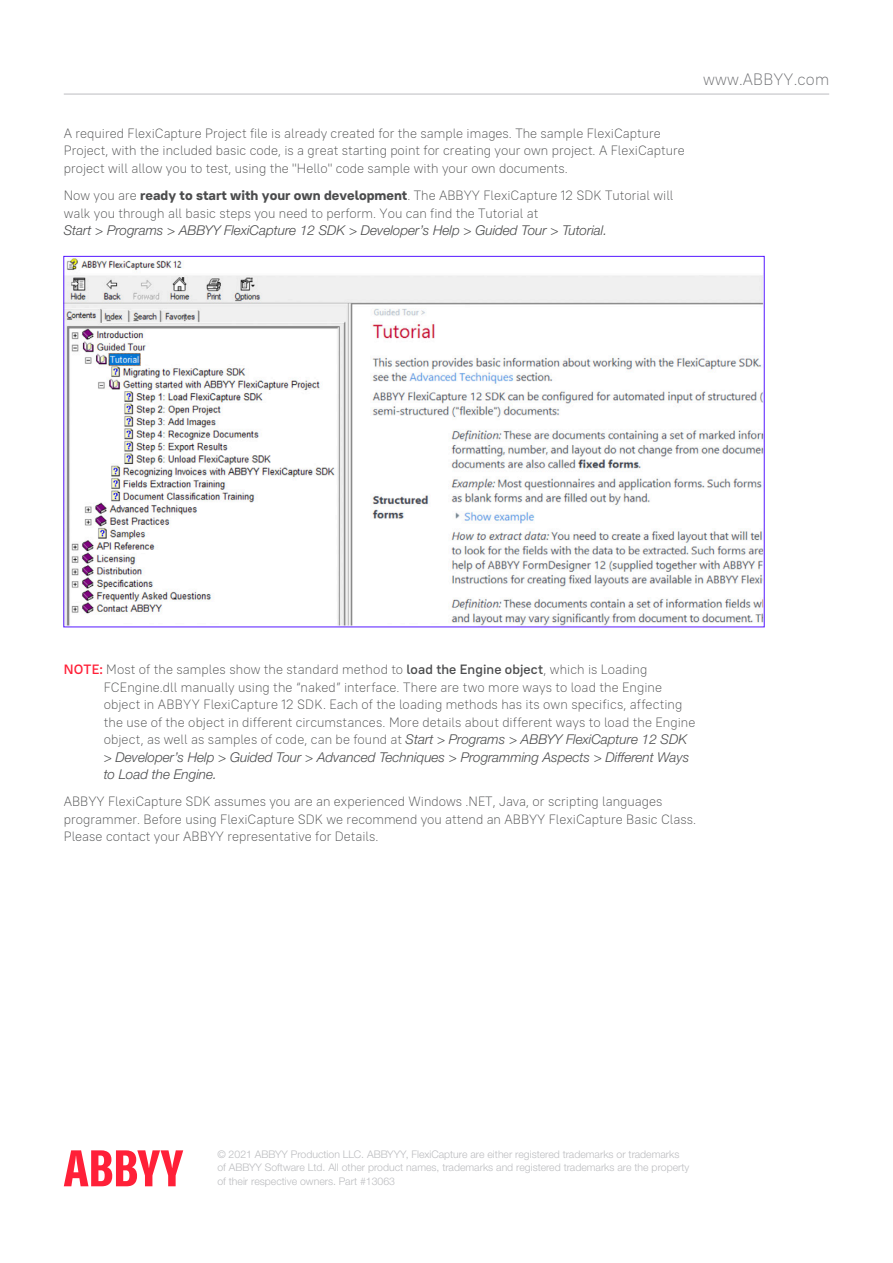
<style>
.page{position:relative;width:893px;height:1263px;background:#fff}
.page>*{position:absolute;margin:0;border:0;box-sizing:border-box;transform-origin:0 0}
.t1{font:200 16.5px "PT Root";letter-spacing:.01em;color:#6c6d70}
.Note{font:200 13.5px/17.4px "PT Root";color:#4b4c4d}
.Copyright{font:300 10.5px/13.5px "Helvetica Neue LTW1 G";color:#bcbdc0}
.s1{font-weight:700}
.s2{font-family:"Helvetica Neue LTW1 G";font-weight:300;font-style:italic}
.s3{font-weight:500;color:#ff2038}
.s4{font-weight:500}
</style>
<div class="page">
<hr style="left:64px;top:94px;width:765px;height:1px;background:#bcbdc0">
<img style="left:65px;top:258px;width:698px;height:367px">
<svg style="left:64px;top:1150px;width:119px;height:36px"></svg>
<p class="Note" style="left:64px;top:124px;width:623px">A required FlexiCapture Project file is already created for the sample images. The sample FlexiCapture<br>Project, with the included basic code, is a great starting point for creating your own project. A FlexiCapture project will allow you to test, using the "Hello" code sample with your own documents.</p>
<p class="Note" style="left:64px;top:187px;width:611px">Now you are <span class="s1">ready to start with your own development</span>. The ABBYY FlexiCapture 12 SDK Tutorial will walk you through all basic steps you need to perform. You can find the Tutorial at<br><span class="s2">Start &gt; Programs &gt; ABBYY FlexiCapture 12 SDK &gt; Developer’s Help &gt; Guided Tour &gt; Tutorial.</span></p>
<p class="t1" style="left:703px;top:69px;width:128px">www.ABBYY.com</p>
<p class="Note" style="left:104px;top:660px;width:593px;text-indent:-40px"><span class="s3">NOTE:</span> Most of the samples show the standard method to <span class="s4">load the Engine object</span>, which is Loading FCEngine.dll manually using the “naked” interface. There are two more ways to load the Engine object in ABBYY FlexiCapture 12 SDK. Each of the loading methods has its own specifics, affecting the use of the object in different circumstances. More details about different ways to load the Engine object, as well as samples of code, can be found at <span class="s2">Start &gt; Programs &gt; ABBYY FlexiCapture 12 SDK &gt; Developer’s Help &gt; Guided Tour &gt; Advanced Techniques &gt; Programming Aspects &gt; Different Ways to Load the Engine.</span></p>
<p class="Note" style="left:64px;top:793px;width:634px">ABBYY FlexiCapture SDK assumes you are an experienced Windows .NET, Java, or scripting languages programmer. Before using FlexiCapture SDK we recommend you attend an ABBYY FlexiCapture Basic Class.<br>Please contact your ABBYY representative for Details.</p>
<p class="Copyright" style="left:217px;top:1147px;width:474px">© 2021 ABBYY Production LLC. ABBYYY, FlexiCapture are either registered trademarks or trademarks of ABBYY Software Ltd. All other product names, trademarks and registered trademarks are the property of their respective owners. Part #13063</p>
</div>
